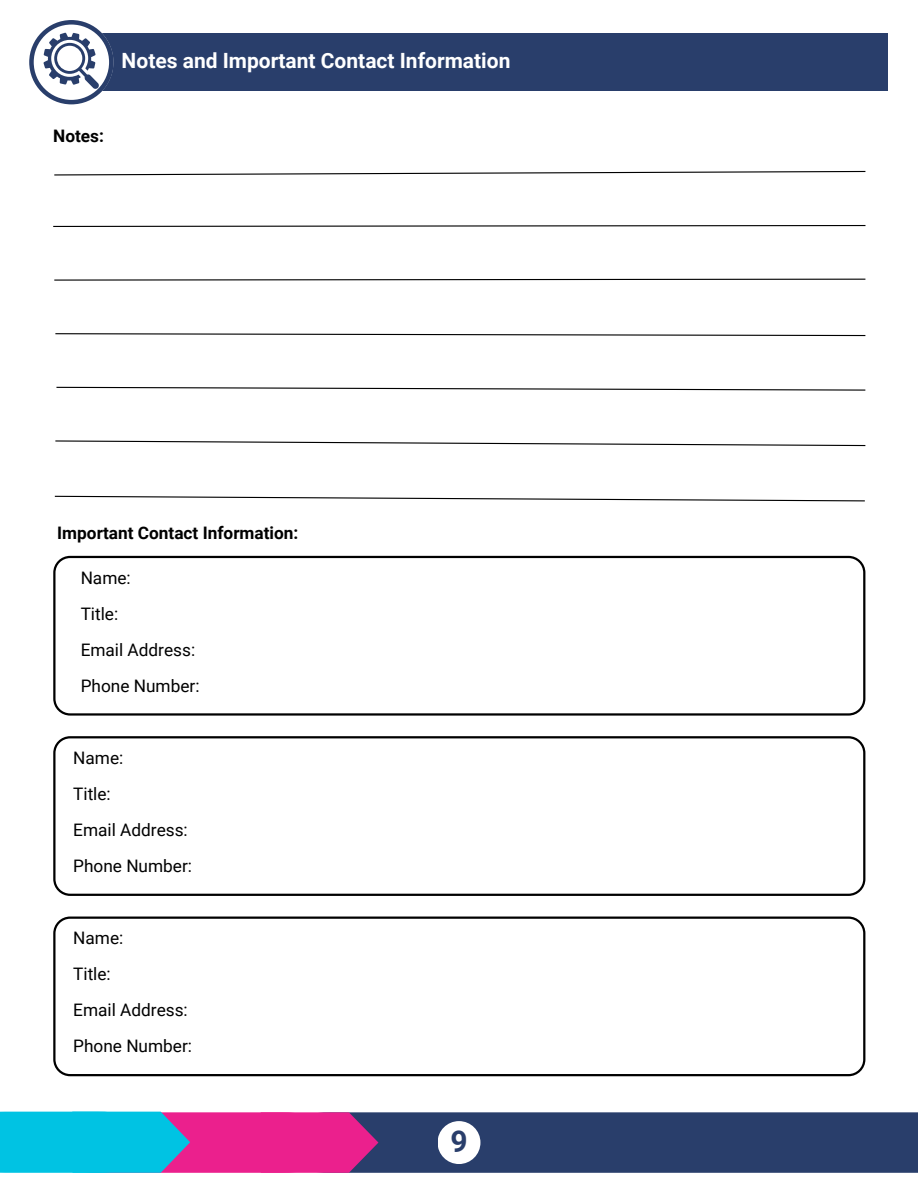
<style>
.page{position:relative;width:918px;height:1188px;background:#fff}
.page>*{position:absolute;margin:0;border:0;box-sizing:border-box;transform-origin:0 0}
.t1{font:700 30px "Roboto";color:#293e6b}
.t2{font:700 21px "Roboto";color:#fff}
.t3{font:17.25px "Roboto";color:#000}
.t4{font:700 17.25px "Roboto";color:#000}
</style>
<div class="page">
<svg style="left:0;top:1112px;width:918px;height:61px;background:#4b538a"></svg>
<div style="left:438px;top:1121px;width:42px;height:43px;background:#fff;border-radius:50%"></div>
<div style="left:90px;top:33px;width:798px;height:58px;background:#293e6b"></div>
<svg style="left:29px;top:20px;width:85px;height:84px"></svg>
<svg style="left:54px;top:170px;width:812px;height:6px"></svg>
<svg style="left:53px;top:225px;width:813px;height:2px;background:#6f6f6f"></svg>
<svg style="left:54px;top:278px;width:812px;height:3px"></svg>
<svg style="left:55px;top:333px;width:811px;height:4px"></svg>
<svg style="left:56px;top:386px;width:810px;height:5px"></svg>
<svg style="left:55px;top:440px;width:811px;height:7px"></svg>
<svg style="left:53px;top:556px;width:812px;height:160px"></svg>
<svg style="left:53px;top:736px;width:812px;height:160px"></svg>
<svg style="left:53px;top:917px;width:812px;height:159px"></svg>
<svg style="left:54px;top:495px;width:811px;height:7px"></svg>
<p class="t2" style="left:122px;top:49px;width:390px">Notes and Important Contact Information</p>
<p class="t4" style="left:53px;top:126px;width:52px">Notes:</p>
<p class="t4" style="left:57px;top:523px;width:243px">Important Contact Information:</p>
<p class="t3" style="left:81px;top:568px;width:52px">Name:</p>
<p class="t3" style="left:81px;top:604px;width:39px">Title:</p>
<p class="t3" style="left:81px;top:640px;width:116px">Email Address:</p>
<p class="t3" style="left:81px;top:676px;width:120px">Phone Number:</p>
<p class="t3" style="left:73px;top:748px;width:52px">Name:</p>
<p class="t3" style="left:73px;top:784px;width:39px">Title:</p>
<p class="t3" style="left:73px;top:820px;width:116px">Email Address:</p>
<p class="t3" style="left:73px;top:856px;width:120px">Phone Number:</p>
<p class="t3" style="left:73px;top:928px;width:52px">Name:</p>
<p class="t3" style="left:73px;top:964px;width:39px">Title:</p>
<p class="t3" style="left:73px;top:1000px;width:116px">Email Address:</p>
<p class="t3" style="left:73px;top:1036px;width:120px">Phone Number:</p>
<p class="t1" style="left:450px;top:1124px;width:19px">9</p>
</div>
